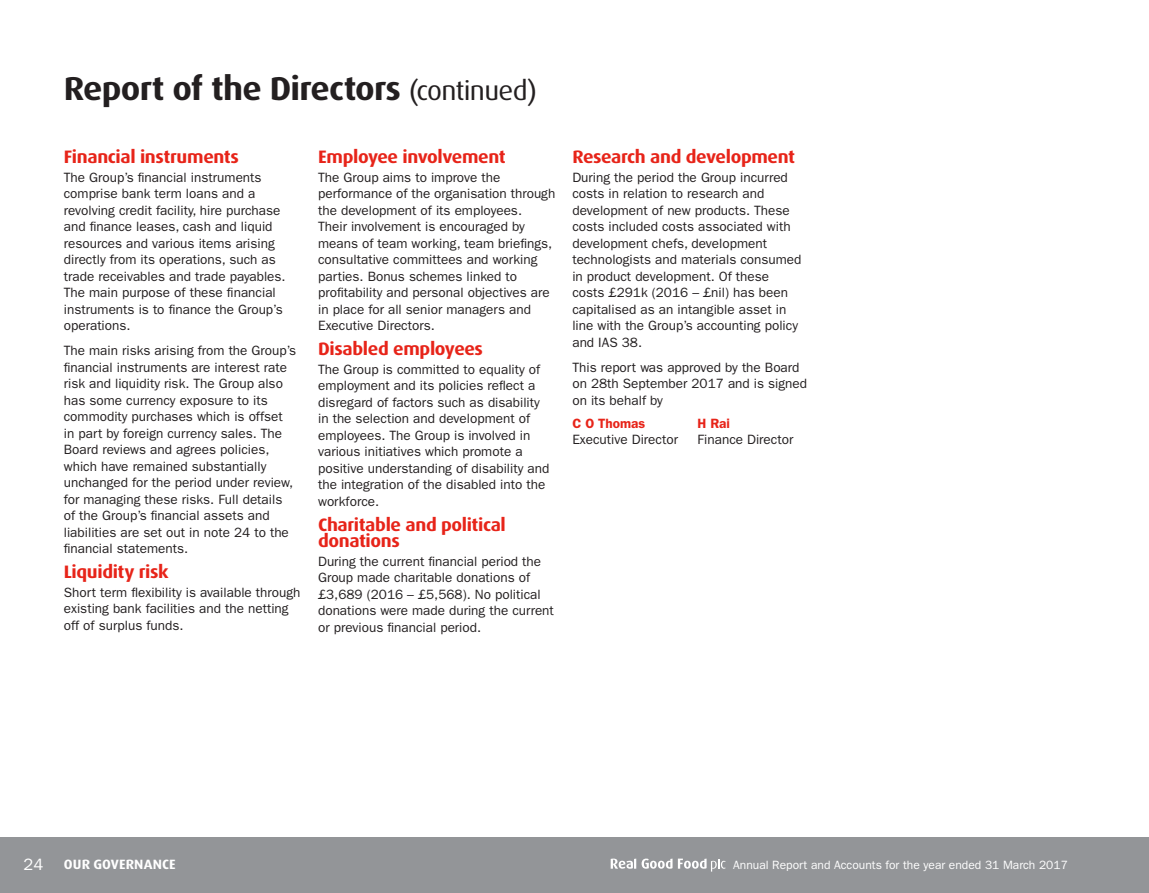
<style>
.page{position:relative;width:1149px;height:893px;background:#fff}
.page>*{position:absolute;margin:0;border:0;box-sizing:border-box;transform-origin:0 0}
.t1{font:700 33px "Dax OT";letter-spacing:-.02em;color:#231f20;scale:1.05 1}
.t2{font:700 18px/16.5px "Dax OT";letter-spacing:-.02em;color:#e72419;scale:1.05 1}
.t3{font:16.5px "ITC Franklin Gothic Std";color:#fff}
.t4{font:13.5px/16.5px "ITC Franklin Gothic Std";color:#231f20}
.t5{font:700 13.5px "Dax OT";letter-spacing:.005em;color:#fff;scale:1.05 1}
.t6{font:600 13.5px "ITC Franklin Gothic Std";color:#e72419}
.t7{font:12px "ITC Franklin Gothic Std";color:#fff}
.s1{font-weight:400;font-size:27px}
</style>
<div class="page">
<div style="left:0;top:838px;width:1148px;height:55px;background:#939598"></div>
<svg style="left:610px;top:859px;width:115px;height:13px"></svg>
<h1 class="t1" style="left:64px;top:68px;width:452px">Report of the Directors <span class="s1">(continued)</span></h1>
<h2 class="t2" style="left:64px;top:149px;width:168px">Financial instruments</h2>
<p class="t4" style="left:64px;top:169px;width:223px">The Group’s financial instruments comprise bank term loans and a revolving credit facility, hire purchase and finance leases, cash and liquid resources and various items arising directly from its operations, such as trade receivables and trade payables.<br>The main purpose of these financial instruments is to finance the Group’s operations.</p>
<p class="t4" style="left:64px;top:342px;width:234px">The main risks arising from the Group’s financial instruments are interest rate risk and liquidity risk. The Group also has some currency exposure to its commodity purchases which is offset in part by foreign currency sales. The Board reviews and agrees policies, which have remained substantially unchanged for the period under review, for managing these risks. Full details of the Group’s financial assets and liabilities are set out in note 24 to the financial statements.</p>
<h2 class="t2" style="left:64px;top:564px;width:101px">Liquidity risk</h2>
<p class="t4" style="left:64px;top:584px;width:238px">Short term flexibility is available through existing bank facilities and the netting off of surplus funds.</p>
<h2 class="t2" style="left:318px;top:149px;width:180px">Employee involvement</h2>
<p class="t4" style="left:318px;top:169px;width:239px">The Group aims to improve the performance of the organisation through the development of its employees.<br>Their involvement is encouraged by means of team working, team briefings, consultative committees and working parties. Bonus schemes linked to profitability and personal objectives are in place for all senior managers and Executive Directors.</p>
<h2 class="t2" style="left:318px;top:341px;width:158px">Disabled employees</h2>
<p class="t4" style="left:318px;top:361px;width:233px">The Group is committed to equality of employment and its policies reflect a disregard of factors such as disability in the selection and development of employees. The Group is involved in various initiatives which promote a positive understanding of disability and the integration of the disabled into the workforce.</p>
<h2 class="t2" style="left:318px;top:516px;width:180px">Charitable and political donations</h2>
<p class="t4" style="left:318px;top:553px;width:237px">During the current financial period the Group made charitable donations of £3,689 (2016 – £5,568). No political donations were made during the current or previous financial period.</p>
<h2 class="t2" style="left:572px;top:149px;width:213px">Research and development</h2>
<p class="t4" style="left:572px;top:169px;width:230px">During the period the Group incurred costs in relation to research and development of new products. These costs included costs associated with development chefs, development technologists and materials consumed in product development. Of these costs £291k (2016 – £nil) has been capitalised as an intangible asset in line with the Group’s accounting policy and IAS 38.</p>
<p class="t4" style="left:572px;top:359px;width:236px">This report was approved by the Board on 28th September 2017 and is signed on its behalf by</p>
<p class="t6" style="left:572px;top:415px;width:74px">C O Thomas</p>
<p class="t4" style="left:572px;top:431px;width:107px">Executive Director</p>
<p class="t6" style="left:697px;top:415px;width:34px">H Rai</p>
<p class="t4" style="left:697px;top:431px;width:97px">Finance Director</p>
<p class="t3" style="left:23px;top:855px;width:21px">24</p>
<p class="t5" style="left:64px;top:855px;width:108px">OUR GOVERNANCE</p>
<p class="t7" style="left:733px;top:858px;width:336px">Annual Report and Accounts for the year ended 31 March 2017</p>
</div>
